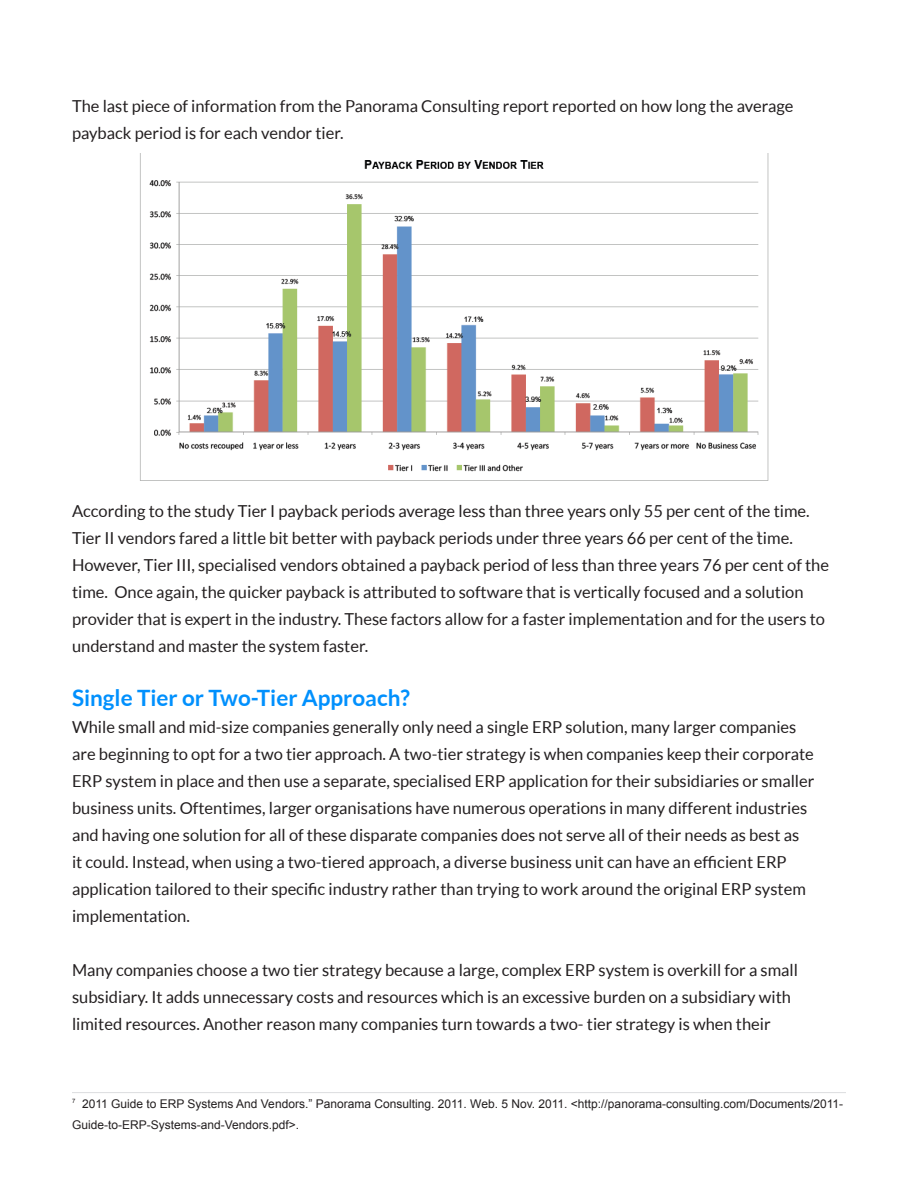
<style>
.page{position:relative;width:918px;height:1188px;background:#fff}
.page>*{position:absolute;margin:0;border:0;box-sizing:border-box;transform-origin:0 0}
.t1{font:700 22.5px "Lato";color:#0190fd}
.t2{font:16.5px/27px "Lato";color:#231f20}
.t3{font:12px/21px "Arial";color:#231f20}
.t4{font:6px "Arial";color:#231f20}
</style>
<div class="page">
<hr style="left:72px;top:1092px;width:774px;height:1px;background:#dcdddf">
<img style="left:140px;top:153px;width:629px;height:328px">
<p class="t2" style="left:72px;top:93px;width:723px">The last piece of information from the Panorama Consulting report reported on how long the average payback period is for each vendor tier.</p>
<p class="t2" style="left:72px;top:498px;width:759px">According to the study Tier I payback periods average less than three years only 55 per cent of the time.<br>Tier II vendors fared a little bit better with payback periods under three years 66 per cent of the time.<br>However, Tier III, specialised vendors obtained a payback period of less than three years 76 per cent of the time. Once again, the quicker payback is attributed to software that is vertically focused and a solution provider that is expert in the industry. These factors allow for a faster implementation and for the users to understand and master the system faster.</p>
<p class="t1" style="left:72px;top:685px;width:339px">Single Tier or Two-Tier Approach?</p>
<p class="t2" style="left:72px;top:714px;width:744px">While small and mid-size companies generally only need a single ERP solution, many larger companies are beginning to opt for a two tier approach. A two-tier strategy is when companies keep their corporate ERP system in place and then use a separate, specialised ERP application for their subsidiaries or smaller business units. Oftentimes, larger organisations have numerous operations in many different industries and having one solution for all of these disparate companies does not serve all of their needs as best as<br>it could. Instead, when using a two-tiered approach, a diverse business unit can have an efficient ERP application tailored to their specific industry rather than trying to work around the original ERP system implementation.</p>
<p class="t2" style="left:72px;top:957px;width:728px">Many companies choose a two tier strategy because a large, complex ERP system is overkill for a small subsidiary. It adds unnecessary costs and resources which is an excessive burden on a subsidiary with limited resources. Another reason many companies turn towards a two- tier strategy is when their</p>
<p class="t4" style="left:757px;top:530px;width:5px">7</p>
<p class="t3" style="left:72px;top:1093px;width:773px;text-indent:10px">2011 Guide to ERP Systems And Vendors.” Panorama Consulting. 2011. Web. 5 Nov. 2011. &lt;http://panorama-consulting.com/Documents/2011-<br>Guide-to-ERP-Systems-and-Vendors.pdf&gt;.</p>
<p class="t4" style="left:72px;top:1097px;width:5px">7</p>
</div>
